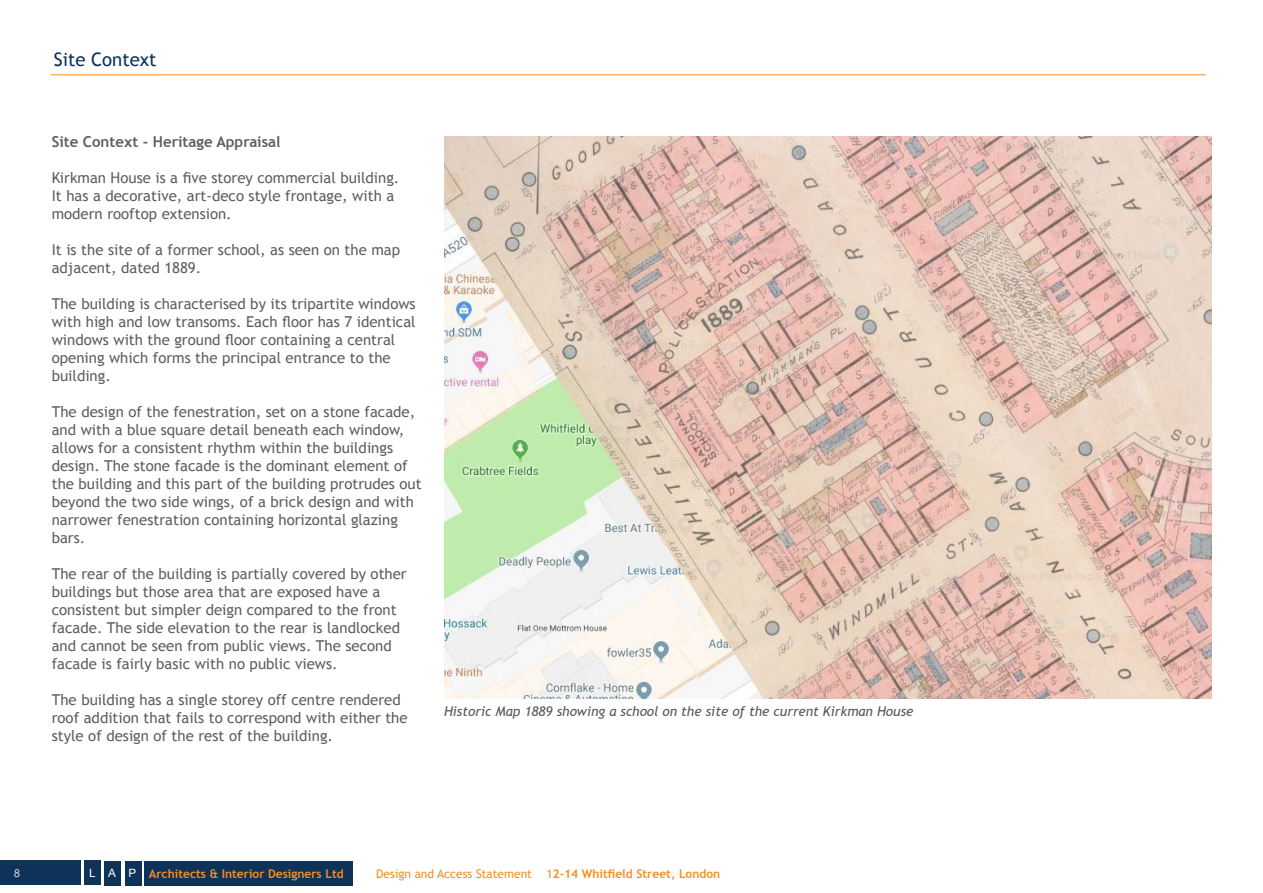
<style>
.page{position:relative;width:1263px;height:893px;background:#fff}
.page>*{position:absolute;margin:0;border:0;box-sizing:border-box;transform-origin:0 0}
.main_body{font:18.6px "Trebuchet MS";color:#0f3358}
.t1{font:15px/18px "Trebuchet MS";color:#5f5f62}
.t2{font:700 15px "Trebuchet MS";color:#5f5f62}
.t3{font:italic 13.5px "Trebuchet MS";color:#57585a}
.t4{font:700 12px "Trebuchet MS";color:#f68f20}
.t5{font:10.5px "Century Gothic";color:#fff}
.s1{font-family:"Tunga";font-weight:400;font-size:15px;color:#fff}
.s2{font-weight:400}
</style>
<div class="page">
<div style="left:84px;top:861px;width:16px;height:24px;background:#0f3358"></div>
<div style="left:125px;top:861px;width:16px;height:24px;background:#0f3358"></div>
<div style="left:145px;top:861px;width:208px;height:24px;background:#0f3358"></div>
<div style="left:105px;top:861px;width:16px;height:24px;background:#0f3358"></div>
<div style="left:1px;top:861px;width:80px;height:24px;background:#0f3358"></div>
<hr style="left:51px;top:74px;width:1155px;height:1px;background:#f68f20">
<img style="left:444px;top:136px;width:767px;height:562px">
<p class="main_body" style="left:54px;top:48px;width:104px">Site Context</p>
<p class="t2" style="left:52px;top:132px;width:230px">Site Context - Heritage Appraisal</p>
<p class="t1" style="left:52px;top:169px;width:349px">Kirkman House is a five storey commercial building.<br>It has a decorative, art-deco style frontage, with a modern rooftop extension.</p>
<p class="t1" style="left:52px;top:241px;width:350px">It is the site of a former school, as seen on the map adjacent, dated 1889.</p>
<p class="t1" style="left:52px;top:295px;width:365px">The building is characterised by its tripartite windows with high and low transoms. Each floor has 7 identical windows with the ground floor containing a central opening which forms the principal entrance to the building.</p>
<p class="t1" style="left:52px;top:403px;width:371px">The design of the fenestration, set on a stone facade, and with a blue square detail beneath each window, allows for a consistent rhythm within the buildings design. The stone facade is the dominant element of the building and this part of the building protrudes out beyond the two side wings, of a brick design and with narrower fenestration containing horizontal glazing bars.</p>
<p class="t1" style="left:52px;top:565px;width:357px">The rear of the building is partially covered by other buildings but those area that are exposed have a consistent but simpler deign compared to the front facade. The side elevation to the rear is landlocked and cannot be seen from public views. The second facade is fairly basic with no public views.</p>
<p class="t1" style="left:52px;top:691px;width:357px">The building has a single storey off centre rendered roof addition that fails to correspond with either the style of design of the rest of the building.</p>
<p class="t3" style="left:444px;top:703px;width:471px">Historic Map 1889 showing a school on the site of the current Kirkman House</p>
<p class="t5" style="left:14px;top:866px;width:7px">8</p>
<p class="t4" style="left:89px;top:866px;width:256px"><span class="s1">L A P</span> Architects &amp; Interior Designers Ltd</p>
<p class="t4" style="left:376px;top:866px;width:346px"><span class="s2">Design and Access Statement 1</span>2-14 Whitfield Street, London</p>
</div>
